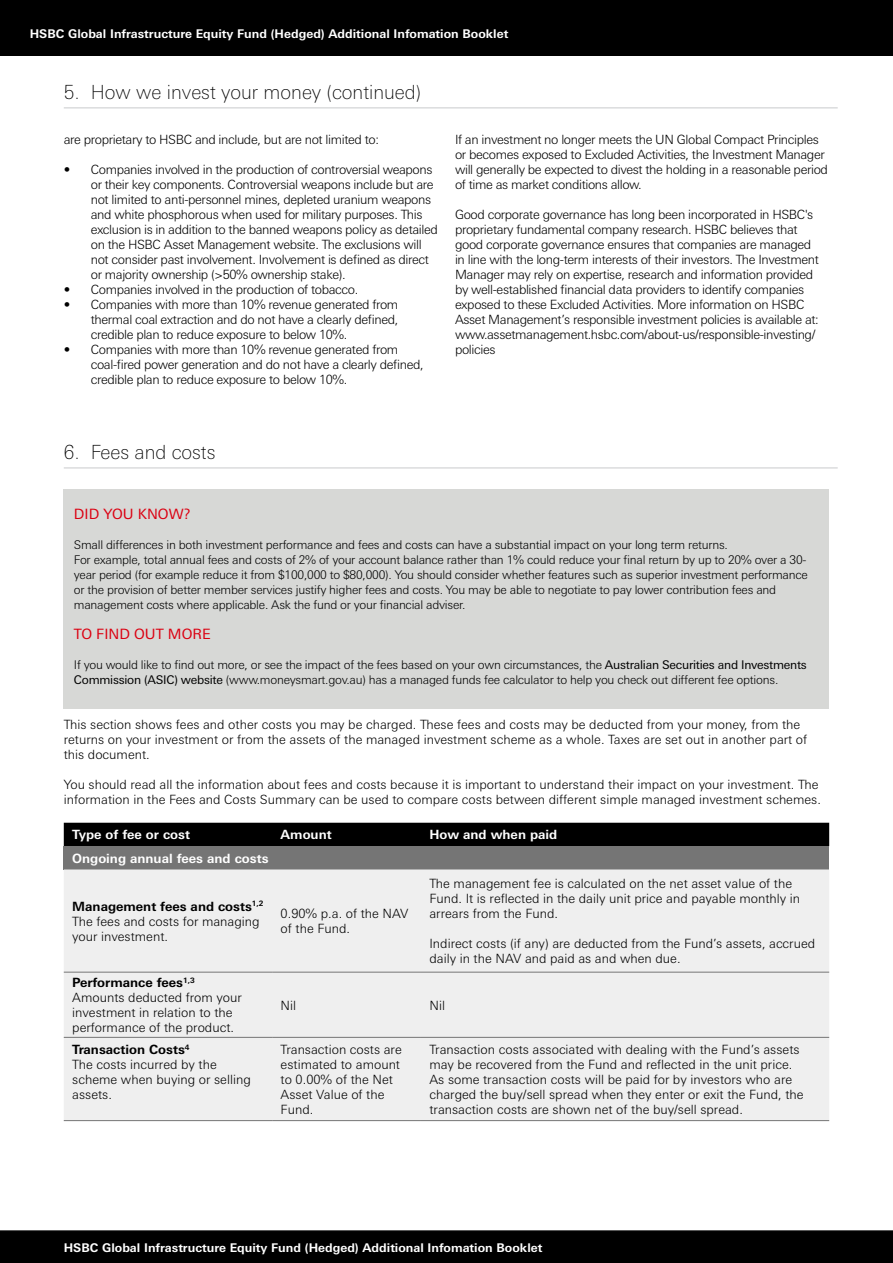
<style>
.page{position:relative;width:893px;height:1263px;background:#fff}
.page>*{position:absolute;margin:0;border:0;box-sizing:border-box;transform-origin:0 0}
.Artisan_heading_PDS{font:100 19.5px "Univers Nextfor HSBC";color:#000}
.t1{font:14.25px "Univers Nextfor HSBC";color:#db0011}
.t2{font:300 12.75px/15px "Univers Nextfor HSBC";letter-spacing:-.03em;color:#000}
.t3{font:300 12.75px/15px "Univers Nextfor HSBC";color:#000}
.t4{font:700 12.75px "Univers Nextfor HSBC";color:#fff}
.t5{font:700 12.75px "Univers Nextfor HSBC";color:#000}
.t6{font:300 12px/15px "Univers Nextfor HSBC";letter-spacing:-.02em;color:#000}
.t7{font:700 12px "Univers Nextfor HSBC";color:#fff}
.s1{font-weight:400}
</style>
<div class="page">
<div style="left:0;top:0;width:893px;height:55px;background:#000"></div>
<div style="left:0;top:1230px;width:893px;height:33px;background:#000"></div>
<hr style="left:64px;top:108px;width:774px;height:1px;background:#c9cacc">
<hr style="left:64px;top:468px;width:774px;height:1px;background:#c9cacc">
<div style="left:64px;top:489px;width:765px;height:219px;background:#d7d8d6"></div>
<div style="left:64px;top:823px;width:765px;height:23px;background:#000"></div>
<div style="left:64px;top:846px;width:765px;height:23px;background:#757575"></div>
<div style="left:64px;top:869px;width:765px;height:251px;background:#efefef"></div>
<hr style="left:421px;top:972px;width:408px;height:1px;background:#757575">
<hr style="left:272px;top:972px;width:149px;height:1px;background:#757575">
<hr style="left:64px;top:972px;width:208px;height:1px;background:#757575">
<hr style="left:421px;top:1037px;width:408px;height:1px;background:#757575">
<hr style="left:421px;top:1120px;width:408px;height:1px;background:#757575">
<hr style="left:272px;top:1120px;width:149px;height:1px;background:#757575">
<hr style="left:272px;top:1037px;width:149px;height:1px;background:#757575">
<hr style="left:64px;top:1037px;width:208px;height:1px;background:#757575">
<hr style="left:64px;top:1120px;width:208px;height:1px;background:#757575">
<p class="t7" style="left:30px;top:25px;width:480px">HSBC Global Infrastructure Equity Fund (Hedged) Additional Infomation Booklet</p>
<p class="Artisan_heading_PDS" style="left:64px;top:78px;width:359px">5. How we invest your money (continued)</p>
<p class="t2" style="left:64px;top:131px;width:317px">are proprietary to HSBC and include, but are not limited to:</p>
<p class="t2" style="left:91px;top:161px;width:349px;text-indent:-27px">• Companies involved in the production of controversial weapons or their key components. Controversial weapons include but are not limited to anti-personnel mines, depleted uranium weapons and white phosphorous when used for military purposes. This exclusion is in addition to the banned weapons policy as detailed on the HSBC Asset Management website. The exclusions will not consider past involvement. Involvement is defined as direct or majority ownership (&gt;50% ownership stake).</p>
<p class="t2" style="left:64px;top:281px;width:296px">• Companies involved in the production of tobacco.</p>
<p class="t2" style="left:91px;top:296px;width:309px;text-align:justify;text-indent:-27px">• Companies with more than 10% revenue generated from thermal coal extraction and do not have a clearly defined, credible plan to reduce exposure to below 10%.</p>
<p class="t2" style="left:91px;top:341px;width:334px;text-indent:-27px">• Companies with more than 10% revenue generated from coal-fired power generation and do not have a clearly defined, credible plan to reduce exposure to below 10%.</p>
<p class="t2" style="left:455px;top:131px;width:374px">If an investment no longer meets the UN Global Compact Principles or becomes exposed to Excluded Activities, the Investment Manager will generally be expected to divest the holding in a reasonable period of time as market conditions allow.</p>
<p class="t2" style="left:455px;top:206px;width:365px">Good corporate governance has long been incorporated in HSBC's proprietary fundamental company research. HSBC believes that good corporate governance ensures that companies are managed in line with the long-term interests of their investors. The Investment Manager may rely on expertise, research and information provided by well-established financial data providers to identify companies exposed to these Excluded Activities. More information on HSBC Asset Management’s responsible investment policies is available at:</p>
<p class="t2" style="left:455px;top:326px;width:362px">www.assetmanagement.hsbc.com/about-us/responsible-investing/ policies</p>
<p class="Artisan_heading_PDS" style="left:64px;top:438px;width:153px">6. Fees and costs</p>
<p class="t1" style="left:74px;top:504px;width:119px">DID YOU KNOW?</p>
<p class="t6" style="left:74px;top:536px;width:655px">Small differences in both investment performance and fees and costs can have a substantial impact on your long term returns.</p>
<p class="t6" style="left:74px;top:551px;width:735px">For example, total annual fees and costs of 2% of your account balance rather than 1% could reduce your final return by up to 20% over a 30- year period (for example reduce it from $100,000 to $80,000). You should consider whether features such as superior investment performance or the provision of better member services justify higher fees and costs. You may be able to negotiate to pay lower contribution fees and management costs where applicable. Ask the fund or your financial adviser.</p>
<p class="t1" style="left:74px;top:624px;width:138px">TO FIND OUT MORE</p>
<p class="t6" style="left:74px;top:656px;width:734px">If you would like to find out more, or see the impact of the fees based on your own circumstances, the <span class="s1">Australian Securities and Investments<br>Commission (ASIC) website</span> (www.moneysmart.gov.au) has a managed funds fee calculator to help you check out different fee options.</p>
<p class="t3" style="left:64px;top:716px;width:745px">This section shows fees and other costs you may be charged. These fees and costs may be deducted from your money, from the returns on your investment or from the assets of the managed investment scheme as a whole. Taxes are set out in another part of this document.</p>
<p class="t3" style="left:64px;top:776px;width:759px">You should read all the information about fees and costs because it is important to understand their impact on your investment. The information in the Fees and Costs Summary can be used to compare costs between different simple managed investment schemes.</p>
<p class="t4" style="left:72px;top:826px;width:119px">Type of fee or cost</p>
<p class="t4" style="left:281px;top:826px;width:53px">Amount</p>
<p class="t4" style="left:429px;top:826px;width:129px">How and when paid</p>
<p class="t4" style="left:72px;top:849px;width:198px">Ongoing annual fees and costs</p>
<p class="t5" style="left:72px;top:897px;width:193px">Management fees and costs<sup>1,2</sup></p>
<p class="t3" style="left:72px;top:913px;width:189px">The fees and costs for managing your investment.</p>
<p class="t3" style="left:281px;top:905px;width:129px">0.90% p.a. of the NAV of the Fund.</p>
<p class="t3" style="left:429px;top:875px;width:372px">The management fee is calculated on the net asset value of the<br>Fund. It is reflected in the daily unit price and payable monthly in arrears from the Fund.</p>
<p class="t3" style="left:429px;top:935px;width:387px">Indirect costs (if any) are deducted from the Fund’s assets, accrued daily in the NAV and paid as and when due.</p>
<p class="t5" style="left:72px;top:973px;width:124px">Performance fees<sup>1,3</sup></p>
<p class="t3" style="left:72px;top:989px;width:171px">Amounts deducted from your investment in relation to the performance of the product.</p>
<p class="t2" style="left:281px;top:997px;width:17px">Nil</p>
<p class="t2" style="left:429px;top:997px;width:17px">Nil</p>
<p class="t5" style="left:72px;top:1040px;width:119px">Transaction Costs<sup>4</sup></p>
<p class="t3" style="left:72px;top:1056px;width:180px">The costs incurred by the scheme when buying or selling assets.</p>
<p class="t3" style="left:281px;top:1041px;width:123px">Transaction costs are estimated to amount to 0.00% of the Net<br>Asset Value of the<br>Fund.</p>
<p class="t3" style="left:429px;top:1041px;width:376px">Transaction costs associated with dealing with the Fund’s assets may be recovered from the Fund and reflected in the unit price.<br>As some transaction costs will be paid for by investors who are charged the buy/sell spread when they enter or exit the Fund, the transaction costs are shown net of the buy/sell spread.</p>
<p class="t7" style="left:64px;top:1239px;width:480px">HSBC Global Infrastructure Equity Fund (Hedged) Additional Infomation Booklet</p>
</div>
